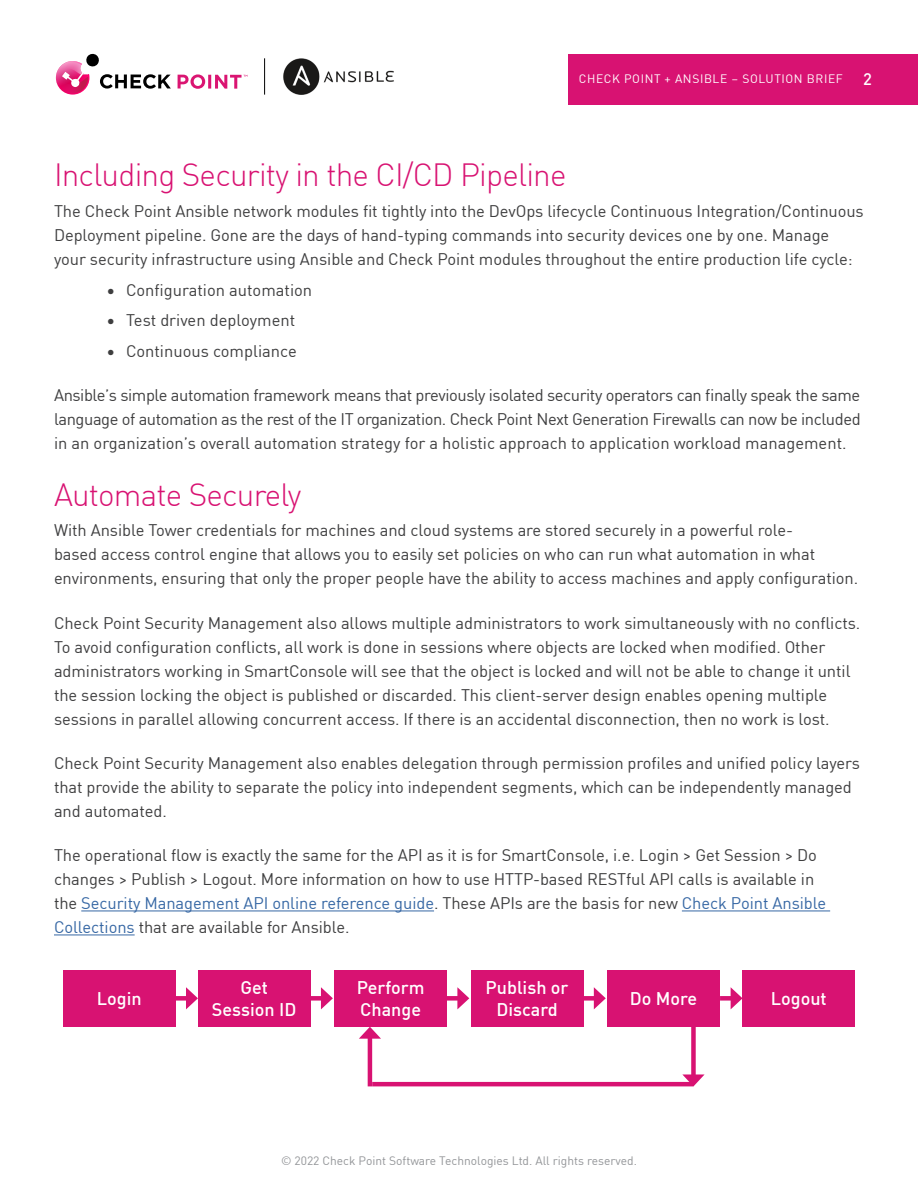
<style>
.page{position:relative;width:918px;height:1188px;background:#fff}
.page>*{position:absolute;margin:0;border:0;box-sizing:border-box;transform-origin:0 0}
.Body_Copy{font:300 31.5px "DIN Pro";letter-spacing:-.025em;color:#d81272}
.t1{font:500 18px/21.6px "DIN Pro";color:#fff;text-align:center}
.Body_Copy-2{font:16.5px/24px "DIN Pro";letter-spacing:-.005em;color:#3e3e3f}
.t2{font:12px "DIN Pro";color:#939598}
.t3{font:12px "DIN Pro";letter-spacing:.05em;color:#fff}
.s1{font-weight:500;font-size:16.5px}
.s2{color:#3667a4}
</style>
<div class="page">
<div style="left:568px;top:54px;width:350px;height:51px;background:#d81272"></div>
<svg style="left:178px;top:74px;width:27px;height:15px"></svg>
<hr style="left:208px;top:75px;width:3px;height:14px;background:#da1572">
<svg style="left:56px;top:53px;width:115px;height:42px"></svg>
<svg style="left:215px;top:75px;width:32px;height:14px"></svg>
<img style="left:283px;top:58px;width:111px;height:37px">
<hr style="left:264px;top:58px;width:1px;height:37px;background:#000">
<hr style="left:81px;top:911px;width:353px;height:1px;background:#3667a4">
<hr style="left:682px;top:911px;width:148px;height:1px;background:#3667a4">
<hr style="left:54px;top:935px;width:81px;height:1px;background:#3667a4">
<div style="left:63px;top:970px;width:112px;height:56px;background:#d81272"></div>
<div style="left:334px;top:970px;width:113px;height:56px;background:#d81272"></div>
<div style="left:607px;top:970px;width:113px;height:56px;background:#d81272"></div>
<div style="left:198px;top:970px;width:112px;height:56px;background:#d81272"></div>
<div style="left:471px;top:970px;width:112px;height:56px;background:#d81272"></div>
<div style="left:743px;top:970px;width:112px;height:56px;background:#d81272"></div>
<div style="left:175px;top:996px;width:15px;height:5px;background:#d81272"></div>
<svg style="left:186px;top:987px;width:12px;height:22px"></svg>
<div style="left:447px;top:996px;width:15px;height:5px;background:#d81272"></div>
<svg style="left:457px;top:987px;width:12px;height:22px"></svg>
<div style="left:310px;top:996px;width:15px;height:5px;background:#d81272"></div>
<svg style="left:321px;top:987px;width:12px;height:22px"></svg>
<div style="left:583px;top:996px;width:15px;height:5px;background:#d81272"></div>
<svg style="left:594px;top:987px;width:12px;height:22px"></svg>
<div style="left:720px;top:996px;width:15px;height:5px;background:#d81272"></div>
<svg style="left:731px;top:987px;width:12px;height:22px"></svg>
<div style="left:691px;top:1026px;width:5px;height:53px;background:#d81272"></div>
<svg style="left:682px;top:1074px;width:23px;height:12px"></svg>
<hr style="left:368px;top:1035px;width:4px;height:51px;background:#d81272">
<svg style="left:359px;top:1027px;width:22px;height:12px"></svg>
<hr style="left:372px;top:1082px;width:321px;height:4px;background:#d81272">
<p class="t3" style="left:579px;top:70px;width:295px">CHECK POINT + ANSIBLE – SOLUTION BRIEF <span class="s1">2</span></p>
<p class="Body_Copy" style="left:54px;top:151px;width:514px">Including Security in the CI/CD Pipeline</p>
<p class="Body_Copy-2" style="left:54px;top:198px;width:811px">The Check Point Ansible network modules fit tightly into the DevOps lifecycle Continuous Integration/Continuous<br>Deployment pipeline. Gone are the days of hand-typing commands into security devices one by one. Manage your security infrastructure using Ansible and Check Point modules throughout the entire production life cycle:</p>
<p class="Body_Copy-2" style="left:106px;top:277px;width:207px">• Configuration automation</p>
<p class="Body_Copy-2" style="left:106px;top:307px;width:190px">• Test driven deployment</p>
<p class="Body_Copy-2" style="left:106px;top:338px;width:192px">• Continuous compliance</p>
<p class="Body_Copy-2" style="left:54px;top:382px;width:808px;text-align:justify">Ansible’s simple automation framework means that previously isolated security operators can finally speak the same language of automation as the rest of the IT organization. Check Point Next Generation Firewalls can now be included in an organization’s overall automation strategy for a holistic approach to application workload management.</p>
<p class="Body_Copy" style="left:54px;top:470px;width:249px">Automate Securely</p>
<p class="Body_Copy-2" style="left:54px;top:517px;width:806px">With Ansible Tower credentials for machines and cloud systems are stored securely in a powerful role-<br>based access control engine that allows you to easily set policies on who can run what automation in what environments, ensuring that only the proper people have the ability to access machines and apply configuration.</p>
<p class="Body_Copy-2" style="left:54px;top:610px;width:808px">Check Point Security Management also allows multiple administrators to work simultaneously with no conflicts.<br>To avoid configuration conflicts, all work is done in sessions where objects are locked when modified. Other administrators working in SmartConsole will see that the object is locked and will not be able to change it until the session locking the object is published or discarded. This client-server design enables opening multiple sessions in parallel allowing concurrent access. If there is an accidental disconnection, then no work is lost.</p>
<p class="Body_Copy-2" style="left:54px;top:750px;width:808px">Check Point Security Management also enables delegation through permission profiles and unified policy layers that provide the ability to separate the policy into independent segments, which can be independently managed and automated.</p>
<p class="Body_Copy-2" style="left:54px;top:842px;width:774px">The operational flow is exactly the same for the API as it is for SmartConsole, i.e. Login &gt; Get Session &gt; Do changes &gt; Publish &gt; Logout. More information on how to use HTTP-based RESTful API calls is available in the <span class="s2">Security Management API online reference guide</span>. These APIs are the basis for new <span class="s2">Check Point Ansible Collections</span> that are available for Ansible.</p>
<p class="t1" style="left:212px;top:976px;width:86px">Get<br>Session ID</p>
<p class="t1" style="left:486px;top:976px;width:84px">Publish or<br>Discard</p>
<p class="t1" style="left:771px;top:987px;width:57px">Logout</p>
<p class="t1" style="left:97px;top:987px;width:46px">Login</p>
<p class="t1" style="left:357px;top:976px;width:69px;text-align:left">Perform<br>Change</p>
<p class="t1" style="left:630px;top:987px;width:69px">Do More</p>
<p class="t2" style="left:281px;top:1151px;width:357px">© 2022 Check Point Software Technologies Ltd. All rights reserved.</p>
</div>
